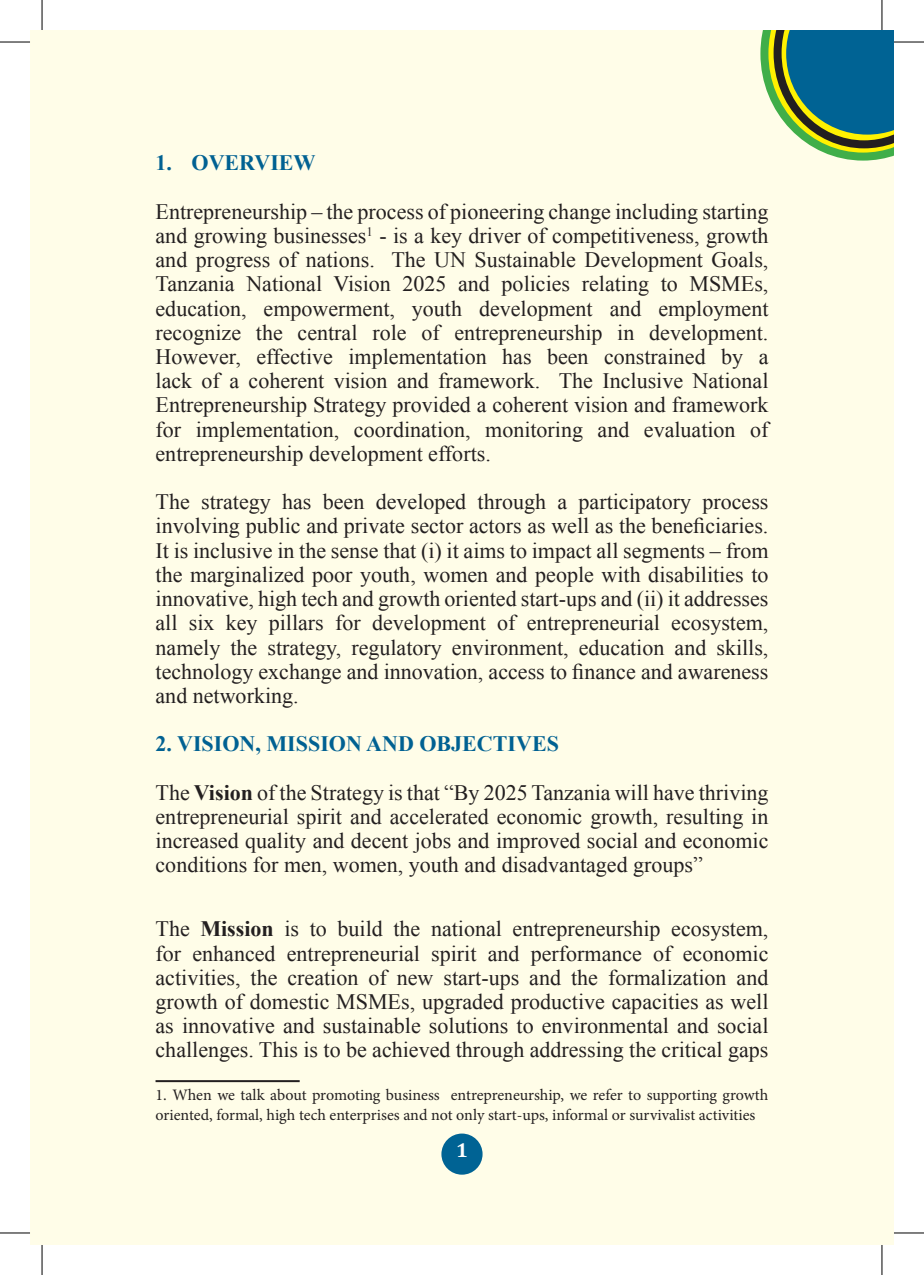
<style>
.page{position:relative;width:924px;height:1275px;background:#fff}
.page>*{position:absolute;margin:0;border:0;box-sizing:border-box;transform-origin:0 0}
.t1{font:22px/24.2px "Times New Roman";color:#231f20;text-align:justify}
.t2{font:700 22px "Times New Roman";color:#006192}
.t3{font:700 20px "Cambria";color:#fff}
.t4{font:16px/19.2px "Minion Pro";letter-spacing:-.005em;color:#231f20}
.s1{font-weight:700}
</style>
<div class="page">
<div style="left:31px;top:31px;width:861px;height:1213px;background:#fffde8"></div>
<svg style="left:760px;top:31px;width:132px;height:130px"></svg>
<div style="left:441px;top:1133px;width:41px;height:41px;background:#006394;border-radius:50%"></div>
<hr style="left:155px;top:1080px;width:144px;height:2px;background:#231f20">
<hr style="left:0;top:42px;width:30px;height:1px;background:#000">
<hr style="left:893px;top:42px;width:30px;height:1px;background:#000">
<hr style="left:0;top:1232px;width:30px;height:1px;background:#000">
<hr style="left:893px;top:1232px;width:30px;height:1px;background:#000">
<hr style="left:42px;top:0;width:1px;height:30px;background:#000">
<hr style="left:42px;top:1245px;width:1px;height:30px;background:#000">
<hr style="left:881px;top:0;width:1px;height:30px;background:#000">
<hr style="left:881px;top:1245px;width:1px;height:30px;background:#000">
<p class="t2" style="left:155px;top:148px;width:161px">1. OVERVIEW</p>
<p class="t1" style="left:155px;top:199px;width:614px">Entrepreneurship – the process of pioneering change including starting and growing businesses<sup>1</sup> - is a key driver of competitiveness, growth and progress of nations. The UN Sustainable Development Goals, Tanzania National Vision 2025 and policies relating to MSMEs, education, empowerment, youth development and employment recognize the central role of entrepreneurship in development.<br>However, effective implementation has been constrained by a lack of a coherent vision and framework. The Inclusive National Entrepreneurship Strategy provided a coherent vision and framework for implementation, coordination, monitoring and evaluation of entrepreneurship development efforts.</p>
<p class="t1" style="left:155px;top:489px;width:614px">The strategy has been developed through a participatory process involving public and private sector actors as well as the beneficiaries.<br>It is inclusive in the sense that (i) it aims to impact all segments – from the marginalized poor youth, women and people with disabilities to innovative, high tech and growth oriented start-ups and (ii) it addresses all six key pillars for development of entrepreneurial ecosystem, namely the strategy, regulatory environment, education and skills, technology exchange and innovation, access to finance and awareness and networking.</p>
<p class="t2" style="left:155px;top:729px;width:405px">2. VISION, MISSION AND OBJECTIVES</p>
<p class="t1" style="left:155px;top:779px;width:614px">The <span class="s1">Vision</span> of the Strategy is that “By 2025 Tanzania will have thriving entrepreneurial spirit and accelerated economic growth, resulting in increased quality and decent jobs and improved social and economic conditions for men, women, youth and disadvantaged groups”</p>
<p class="t1" style="left:155px;top:916px;width:614px">The <span class="s1">Mission</span> is to build the national entrepreneurship ecosystem, for enhanced entrepreneurial spirit and performance of economic activities, the creation of new start-ups and the formalization and growth of domestic MSMEs, upgraded productive capacities as well as innovative and sustainable solutions to environmental and social challenges. This is to be achieved through addressing the critical gaps</p>
<p class="t4" style="left:155px;top:1085px;width:614px">1. When we talk about promoting business entrepreneurship, we refer to supporting growth oriented, formal, high tech enterprises and not only start-ups, informal or survivalist activities</p>
<p class="t3" style="left:456px;top:1136px;width:13px">1</p>
</div>
